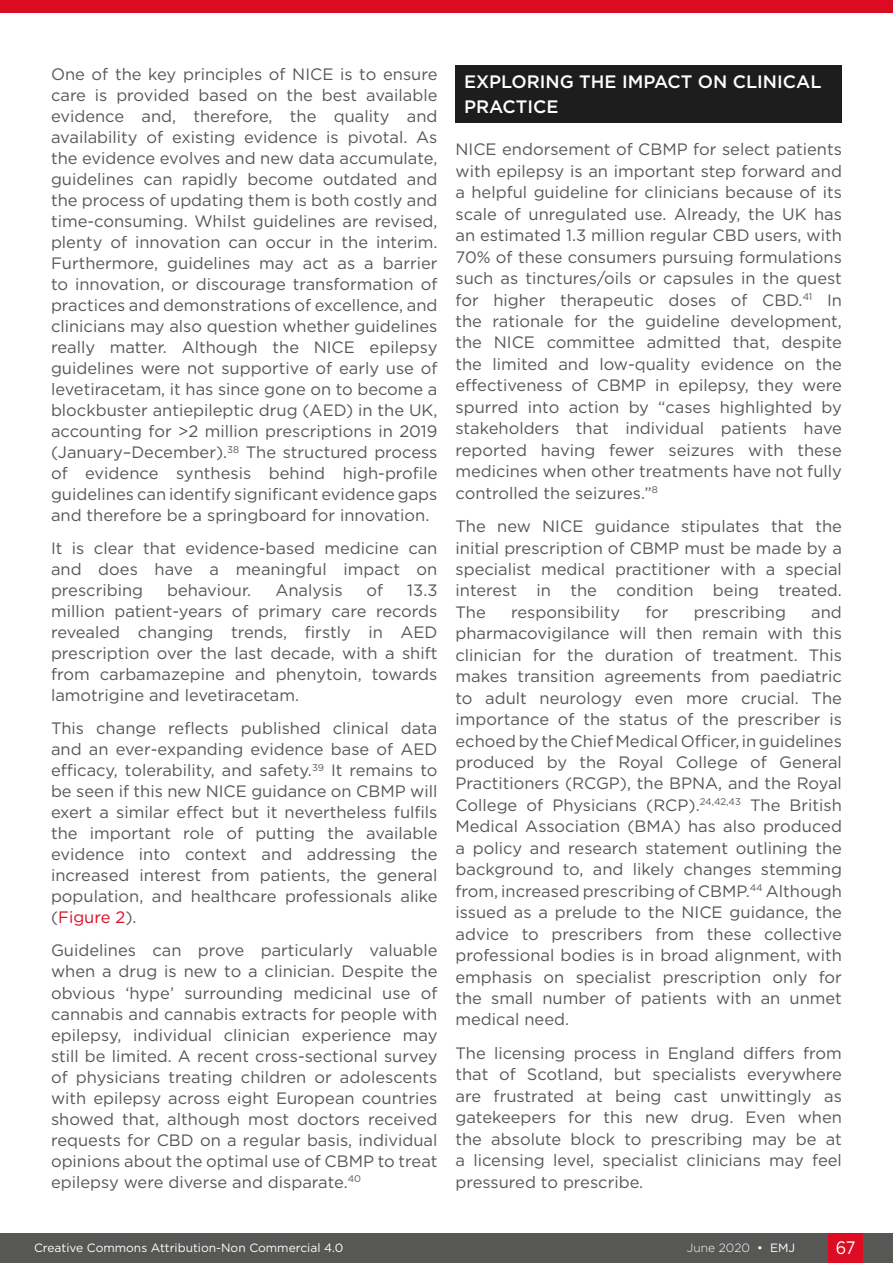
<style>
.page{position:relative;width:893px;height:1263px;background:#fff}
.page>*{position:absolute;margin:0;border:0;box-sizing:border-box;transform-origin:0 0}
.H1__Heading_1{font:500 18px/24.5px "Gotham";color:#fff}
.t1{font:18px "Gotham";color:#fff;scale:.9 1}
.H1b__Symposium_Titl{font:16.5px/21px "Gotham";color:#575756;text-align:justify}
.t2{font:12px "Gotham";color:#fff}
.t3{font:300 12px "Gotham";color:#fff}
.s1{color:#dc0c23}
.s2{font-weight:400}
</style>
<div class="page">
<div style="left:0;top:1233px;width:893px;height:30px;background:#575756"></div>
<div style="left:829px;top:1233px;width:34px;height:30px;background:#dc0c23"></div>
<div style="left:0;top:0;width:893px;height:13px;background:#dc0c23"></div>
<div style="left:455px;top:65px;width:387px;height:58px;background:#1d1d1d"></div>
<p class="H1b__Symposium_Titl" style="left:51px;top:63px;width:388px">One of the key principles of NICE is to ensure care is provided based on the best available evidence and, therefore, the quality and availability of existing evidence is pivotal. As the evidence evolves and new data accumulate, guidelines can rapidly become outdated and the process of updating them is both costly and time-consuming. Whilst guidelines are revised, plenty of innovation can occur in the interim.<br>Furthermore, guidelines may act as a barrier to innovation, or discourage transformation of practices and demonstrations of excellence, and clinicians may also question whether guidelines really matter. Although the NICE epilepsy guidelines were not supportive of early use of levetiracetam, it has since gone on to become a blockbuster antiepileptic drug (AED) in the UK, accounting for &gt;2 million prescriptions in 2019 (January–December).<sup>38</sup> The structured process of evidence synthesis behind high-profile guidelines can identify significant evidence gaps and therefore be a springboard for innovation.</p>
<p class="H1b__Symposium_Titl" style="left:51px;top:537px;width:388px">It is clear that evidence-based medicine can and does have a meaningful impact on prescribing</p>
<p class="H1b__Symposium_Titl" style="left:167px;top:580px;width:86px">behaviour.</p>
<p class="H1b__Symposium_Titl" style="left:275px;top:580px;width:69px">Analysis</p>
<p class="H1b__Symposium_Titl" style="left:367px;top:580px;width:18px">of</p>
<p class="H1b__Symposium_Titl" style="left:51px;top:580px;width:388px;text-indent:356px">13.3 million patient-years of primary care records revealed changing trends, firstly in AED prescription over the last decade, with a shift from carbamazepine and phenytoin, towards lamotrigine and levetiracetam.</p>
<p class="H1b__Symposium_Titl" style="left:51px;top:718px;width:388px">This change reflects published clinical data and an ever-expanding evidence base of AED efficacy, tolerability, and safety.<sup>39</sup> It remains to be seen if this new NICE guidance on CBMP will exert a similar effect but it nevertheless fulfils the important role of putting the available evidence into context and addressing the increased interest from patients, the general population, and healthcare professionals alike (<span class="s1">Figure 2</span>).</p>
<p class="H1b__Symposium_Titl" style="left:51px;top:940px;width:388px">Guidelines can prove particularly valuable when a drug is new to a clinician. Despite the obvious ‘hype’ surrounding medicinal use of cannabis and cannabis extracts for people with epilepsy, individual clinician experience may still be limited. A recent cross-sectional survey of physicians treating children or adolescents with epilepsy across eight European countries showed that, although most doctors received requests for CBD on a regular basis, individual opinions about the optimal use of CBMP to treat epilepsy were diverse and disparate.<sup>40</sup></p>
<p class="H1__Heading_1" style="left:464px;top:69px;width:359px">EXPLORING THE IMPACT ON CLINICAL<br>PRACTICE</p>
<p class="H1b__Symposium_Titl" style="left:455px;top:138px;width:388px;line-height:21.5px">NICE endorsement of CBMP for select patients with epilepsy is an important step forward and a helpful guideline for clinicians because of its scale of unregulated use. Already, the UK has an estimated 1.3 million regular CBD users, with 70% of these consumers pursuing formulations such as tinctures/oils or capsules in the quest for higher therapeutic doses of CBD.<sup>41</sup> In the rationale for the guideline development, the NICE committee admitted that, despite the limited and low-quality evidence on the effectiveness of CBMP in epilepsy, they were spurred into action by “cases highlighted by stakeholders that individual patients have reported having fewer seizures with these medicines when other treatments have not fully controlled the seizures.”<sup>8</sup></p>
<p class="H1b__Symposium_Titl" style="left:455px;top:515px;width:388px;line-height:21.5px">The new NICE guidance stipulates that the initial prescription of CBMP must be made by a specialist medical practitioner with a special interest in the condition being treated.<br>The</p>
<p class="H1b__Symposium_Titl" style="left:511px;top:601px;width:111px">responsibility</p>
<p class="H1b__Symposium_Titl" style="left:645px;top:601px;width:25px">for</p>
<p class="H1b__Symposium_Titl" style="left:694px;top:601px;width:94px">prescribing</p>
<p class="H1b__Symposium_Titl" style="left:455px;top:601px;width:388px;line-height:21.5px;text-indent:356px">and pharmacovigilance will then remain with this clinician for the duration of treatment. This makes transition agreements from paediatric to adult neurology even more crucial. The importance of the status of the prescriber is echoed by the Chief Medical Officer, in guidelines produced by the Royal College of General Practitioners (RCGP), the BPNA, and the Royal College of Physicians (RCP).<sup>24,42,43</sup> The British Medical Association (BMA) has also produced a policy and research statement outlining the background to, and likely changes stemming from, increased prescribing of CBMP.<sup>44</sup> Although issued as a prelude to the NICE guidance, the advice to prescribers from these collective professional bodies is in broad alignment, with emphasis on specialist prescription only for the small number of patients with an unmet medical need.</p>
<p class="H1b__Symposium_Titl" style="left:455px;top:1042px;width:388px;line-height:21.5px">The licensing process in England differs from that of Scotland, but specialists everywhere are frustrated at being cast unwittingly as gatekeepers for this new drug. Even when the absolute block to prescribing may be at a licensing level, specialist clinicians may feel pressured to prescribe.</p>
<p class="t2" style="left:34px;top:1240px;width:311px">Creative Commons Attribution-Non Commercial 4.0</p>
<p class="t3" style="left:687px;top:1240px;width:110px">June 2020 <span class="s2">• EMJ</span></p>
<p class="t1" style="left:836px;top:1236px;width:23px">67</p>
</div>
